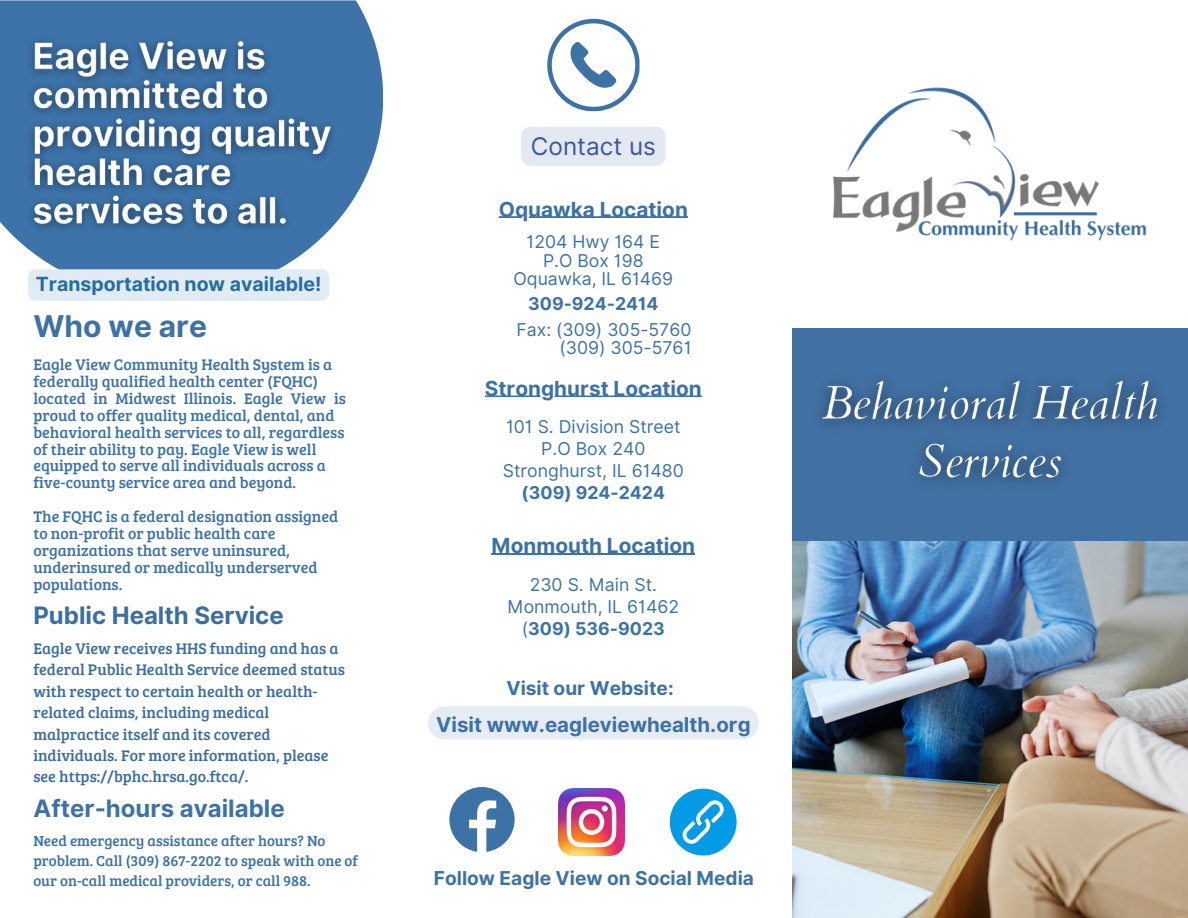
<style>
.page{position:relative;width:1188px;height:918px;background:#fff}
.page>*{position:absolute;margin:0;border:0;box-sizing:border-box;transform-origin:0 0}
.t1{font:700 30px "Inter";color:#3d72a7}
.t2{font:24.3px "Inter";color:#3b5998}
.t3{font:700 24px "Inter";color:#3d72a7}
.t4{font:700 24px "Inter";color:#3b6ea1}
.t5{font:700 20.85px "Inter";color:#3d72a7}
.t6{font:700 20.4px "Inter";color:#3d72a7}
.t7{font:700 19.5px "Inter";color:#256da2}
.t8{font:700 19.05px "Inter";color:#3d72a7}
.t9{font:17.7px/22px "Inter";color:#3d72a7;text-align:center}
.t10{font:700 17.7px "Inter";color:#3d72a7}
.t11{font:15.9px/16.8px "Bree Serif";color:#3d73a9}
.t12{font:15.9px/21.3px "Bree Serif";color:#3b6ea1}
.t13{font:15px/20.2px "Bree Serif";color:#3d72a7}
.s1{font-weight:700}
</style>
<div class="page">
<svg style="left:0;top:0;width:383px;height:269px;fill:#3d73a9"></svg>
<div style="left:792px;top:328px;width:396px;height:213px;background:#4170a2"></div>
<img style="left:833px;top:87px;width:314px;height:154px">
<img style="left:792px;top:541px;width:396px;height:377px">
<img style="left:21px;top:29px;width:325px;height:211px">
<img style="left:821px;top:380px;width:340px;height:103px">
<svg style="left:449px;top:787px;width:66px;height:65px"></svg>
<svg style="left:485px;top:395px;width:217px;height:2px"></svg>
<svg style="left:499px;top:216px;width:189px;height:2px"></svg>
<img style="left:559px;top:789px;width:66px;height:66px">
<svg style="left:547px;top:19px;width:93px;height:92px"></svg>
<div style="left:428px;top:706px;width:331px;height:33px;background:#e5ecf4;border-radius:17px"></div>
<hr style="left:492px;top:553px;width:203px;height:2px;background:#3d72a7">
<div style="left:521px;top:127px;width:145px;height:39px;background:#e3e8f2"></div>
<div style="left:28px;top:269px;width:301px;height:32px;background:#e1ebf3;border-radius:8px"></div>
<svg style="left:669px;top:788px;width:68px;height:68px"></svg>
<h2 class="t7" style="left:36px;top:272px;width:287px">Transportation now available!</h2>
<h4 class="t1" style="left:33px;top:309px;width:175px">Who we are</h4>
<h6 class="t11" style="left:33px;top:356px;width:300px">Eagle View Community Health System is a federally qualified health center (FQHC)</h6>
<h5 class="t11" style="left:33px;top:389px;width:314px">located in Midwest Illinois. Eagle View is proud to offer quality medical, dental, and</h5>
<h1 class="t11" style="left:33px;top:423px;width:313px">behavioral health services to all, regardless of their ability to pay. Eagle View is well equipped to serve all individuals across a five-county service area and beyond.</h1>
<h6 class="t11" style="left:33px;top:507px;width:306px">The FQHC is a federal designation assigned to non-profit or public health care organizations that serve uninsured, underinsured or medically underserved populations.</h6>
<p class="t4" style="left:33px;top:601px;width:252px">Public Health Service</p>
<p class="t12" style="left:33px;top:637px;width:313px">Eagle View receives HHS funding and has a federal Public Health Service deemed status with respect to certain health or health&shy;related claims, including medical malpractice itself and its covered individuals. For more information, please see https://bphc.hrsa.go.ftca/.</p>
<p class="t3" style="left:33px;top:794px;width:253px">After-hours available</p>
<p class="t13" style="left:33px;top:830px;width:326px">Need emergency assistance after hours? No problem. Call (309) 867-2202 to speak with one of our on-call medical providers, or call 988.</p>
<h4 class="t2" style="left:531px;top:132px;width:127px">Contact us</h4>
<p class="t5" style="left:499px;top:197px;width:191px">Oquawka Location</p>
<h4 class="t9" style="left:514px;top:233px;width:161px;line-height:18.3px">1204 Hwy 164 E<br>P.O Box 198<br>Oquawka, IL 61469</h4>
<h6 class="t10" style="left:528px;top:293px;width:132px">309-924-2414</h6>
<p class="t9" style="left:516px;top:320px;width:177px;line-height:18.3px;text-align:right">Fax: (309) 305-5760 (309) 305-5761</p>
<h6 class="t5" style="left:485px;top:376px;width:218px">Stronghurst Location</h6>
<p class="t9" style="left:503px;top:416px;width:183px">101 S. Division Street<br>P.O Box 240<br>Stronghurst, IL 61480 <span class="s1">(309) 924-2424</span></p>
<h4 class="t5" style="left:492px;top:533px;width:205px">Monmouth Location</h4>
<h2 class="t9" style="left:508px;top:574px;width:173px">230 S. Main St.<br>Monmouth, IL 61462 (<span class="s1">309) 536-9023</span></h2>
<p class="t8" style="left:506px;top:676px;width:169px">Visit our Website:</p>
<h4 class="t6" style="left:436px;top:713px;width:316px">Visit www.eagleviewhealth.org</h4>
<h4 class="t8" style="left:434px;top:866px;width:322px">Follow Eagle View on Social Media</h4>
</div>
